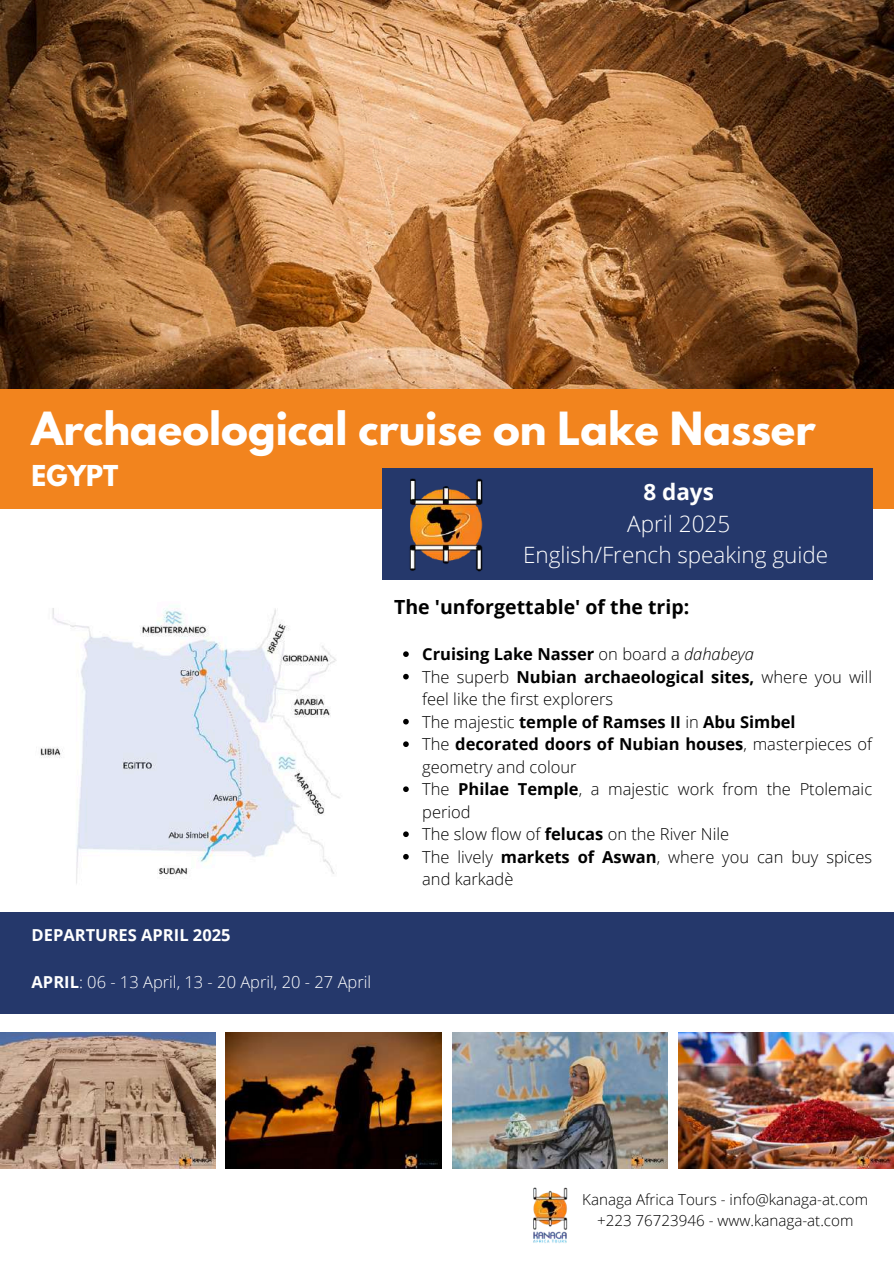
<style>
.page{position:relative;width:894px;height:1264px;background:#fff}
.page>*{position:absolute;margin:0;border:0;box-sizing:border-box;transform-origin:0 0}
.t1{font:700 40.5px "League Spartan";color:#fff}
.t2{font:700 25.5px "League Spartan";color:#fff}
.t3{font:300 22.5px/31.5px "Open Sans";color:#fff;text-align:center}
.t4{font:700 22.5px "Open Sans";color:#fff}
.t5{font:700 19.5px "Open Sans";color:#000}
.t6{font:300 16.5px/22.5px "Open Sans";color:#000}
.t7{font:300 16.5px "Open Sans";color:#fff}
.t8{font:700 16.5px "Open Sans";color:#fff}
.t9{font:300 15.15px/21px "Open Sans";color:#000;text-align:center}
.s1{font-weight:700}
.s2{font-style:italic}
</style>
<div class="page">
<img style="left:0;top:0;width:893px;height:389px">
<div style="left:0;top:389px;width:893px;height:119px;background:#f2841e"></div>
<div style="left:382px;top:468px;width:489px;height:111px;background:#25386b"></div>
<img style="left:533px;top:1187px;width:35px;height:56px">
<img style="left:395px;top:478px;width:101px;height:102px">
<div style="left:0;top:911px;width:893px;height:102px;background:#25386b"></div>
<img style="left:40px;top:608px;width:300px;height:276px">
<svg style="left:403px;top:651px;width:5px;height:6px"></svg>
<svg style="left:403px;top:674px;width:5px;height:5px"></svg>
<svg style="left:403px;top:719px;width:5px;height:5px"></svg>
<svg style="left:403px;top:741px;width:5px;height:6px"></svg>
<svg style="left:403px;top:786px;width:5px;height:6px"></svg>
<svg style="left:403px;top:831px;width:5px;height:6px"></svg>
<svg style="left:403px;top:854px;width:5px;height:5px"></svg>
<img style="left:0;top:1032px;width:215px;height:136px">
<img style="left:226px;top:1032px;width:215px;height:136px">
<img style="left:452px;top:1032px;width:215px;height:136px">
<img style="left:678px;top:1032px;width:215px;height:136px">
<h1 class="t1" style="left:32px;top:409px;width:785px">Archaeological cruise on Lake Nasser</h1>
<h2 class="t2" style="left:32px;top:463px;width:88px">EGYPT</h2>
<h3 class="t4" style="left:643px;top:476px;width:72px">8 days</h3>
<h3 class="t3" style="left:523px;top:507px;width:306px">April 2025<br>English/French speaking guide</h3>
<p class="t8" style="left:32px;top:922px;width:200px">DEPARTURES APRIL 2025</p>
<p class="t7" style="left:32px;top:970px;width:341px"><span class="s1">APRIL</span>: 06 - 13 April, 13 - 20 April, 20 - 27 April</p>
<p class="t5" style="left:394px;top:593px;width:296px">The 'unforgettable' of the trip:</p>
<p class="t6" style="left:422px;top:642px;width:451px"><span class="s1">Cruising Lake Nasser</span> on board a <span class="s2">dahabeya<br></span>The superb <span class="s1">Nubian archaeological sites,</span> where you will feel like the first explorers<br>The majestic <span class="s1">temple of Ramses II</span> in <span class="s1">Abu Simbel<br></span>The <span class="s1">decorated doors of Nubian houses</span>, masterpieces of geometry and colour<br>The <span class="s1">Philae Temple</span>, a majestic work from the Ptolemaic period<br>The slow flow of <span class="s1">felucas</span> on the River Nile<br>The lively <span class="s1">markets of Aswan</span>, where you can buy spices and karkadè</p>
<p class="t9" style="left:582px;top:1188px;width:287px">Kanaga Africa Tours - info@kanaga-at.com +223 76723946 - www.kanaga-at.com</p>
</div>
